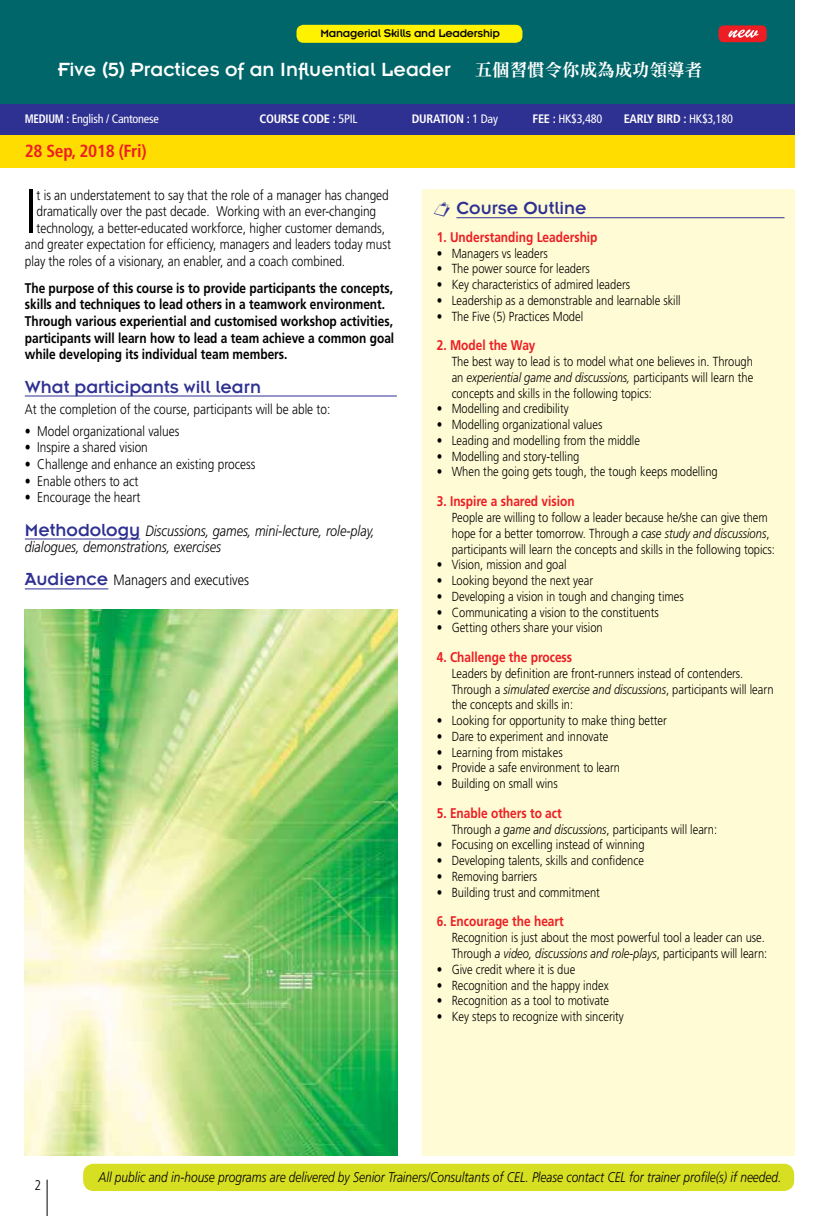
<style>
.page{position:relative;width:819px;height:1216px;background:#fff}
.page>*{position:absolute;margin:0;border:0;box-sizing:border-box;transform-origin:0 0}
.t1{font:300 61.6px "Frutiger LT Std";color:#000;scale:.85 1}
.t2{font:21px "Insignia LT Std";color:#fff}
.t3{font:19.25px "Insignia LT Std";color:#2e3092}
.t4{font:700 condensed 17.5px "Frutiger LT Std";letter-spacing:-.02em;color:#ed1d24}
.t5{font:17.5px "DF Ming HK W9";color:#fff}
.t6{font:italic 300 14.88px/16.6px "Frutiger LT Std";color:#000;scale:.85 1}
.t7{font:300 14.88px "Frutiger LT Std";color:#000;scale:.85 1}
.t8{font:300 14px "Frutiger LT Std";color:#000;scale:.85 1}
.t9{font:700 14px/16.6px "Frutiger LT Std";color:#000;scale:.85 1}
.t10{font:italic 300 14px "Frutiger LT Std";color:#000;scale:.85 1}
.t11{font:700 14px "Frutiger LT Std";color:#ed1d24;scale:.85 1}
.t12{font:300 condensed 14px "Frutiger LT Std";color:#000}
.t13{font:300 13.12px/15.8px "Frutiger LT Std";color:#000;scale:.85 1}
.t14{font:700 condensed 12.25px "Frutiger LT Std";letter-spacing:-.02em;color:#fff}
.t15{font:condensed 12.25px "Frutiger LT Std";letter-spacing:-.02em;color:#fff}
.t16{font:12.25px "Insignia LT Std";letter-spacing:-.02em;color:#000}
.s1{font-weight:700}
.s2{font-weight:400}
.s3{font-family:"Insignia LT Std";font-weight:400;font-style:normal;font-size:19.25px;color:#2e3092}
.s4{font-family:"Insignia LT Std";font-weight:400;font-size:19.25px;color:#2e3092}
.s5{font-style:italic}
</style>
<div class="page">
<div style="left:83px;top:1163px;width:711px;height:27px;background:#d7df23;border-radius:10px"></div>
<hr style="left:47px;top:1179px;width:1px;height:36px;background:#000">
<hr style="left:25px;top:395px;width:372px;height:1px;background:#2e3092">
<hr style="left:25px;top:538px;width:115px;height:1px;background:#2e3092">
<hr style="left:25px;top:588px;width:83px;height:1px;background:#2e3092">
<img style="left:24px;top:609px;width:373px;height:546px">
<div style="left:422px;top:189px;width:372px;height:966px;background:#fffcd5"></div>
<hr style="left:456px;top:217px;width:328px;height:1px;background:#2e3092">
<div style="left:0;top:0;width:794px;height:105px;background:#006669"></div>
<div style="left:0;top:105px;width:794px;height:30px;background:#2e3092"></div>
<div style="left:0;top:135px;width:794px;height:33px;background:#fd0"></div>
<div style="left:296px;top:25px;width:226px;height:18px;background:#fff200;border-radius:7px"></div>
<div style="left:718px;top:25px;width:48px;height:17px;background:#ed1d24;border-radius:5px"></div>
<svg style="left:728px;top:29px;width:30px;height:9px"></svg>
<hr style="left:818px;top:0;width:1px;height:117px;background:#006669">
<hr style="left:818px;top:148px;width:1px;height:32px;background:#fd0">
<p class="t16" style="left:320px;top:27px;width:181px">Managerial Skills and Leadership</p>
<h3 class="t5" style="left:474px;top:60px;width:229px">五個習慣令你成為成功領導者</h3>
<h2 class="t2" style="left:58px;top:59px;width:394px">Five (5) Practices of an Influential Leader</h2>
<p class="t15" style="left:25px;top:111px;width:135px"><span class="s1">MEDIUM :</span> English / Cantonese</p>
<p class="t14" style="left:259px;top:111px;width:99px">COURSE CODE : <span class="s2">5PIL</span></p>
<p class="t14" style="left:412px;top:111px;width:88px">DURATION : <span class="s2">1 Day</span></p>
<p class="t15" style="left:532px;top:111px;width:71px"><span class="s1">FEE :</span> HK$3,480</p>
<p class="t14" style="left:623px;top:111px;width:111px">EARLY BIRD : <span class="s2">HK$3,180</span></p>
<h3 class="t4" style="left:25px;top:140px;width:123px">28 Sep, 2018 (Fri)</h3>
<h1 class="t1" style="left:25px;top:177px;width:15px">I</h1>
<p class="t8" style="left:36px;top:187px;width:416px">t is an understatement to say that the role of a manager has changed</p>
<p class="t8" style="left:36px;top:203px;width:401px">dramatically over the past decade. Working with an ever-changing</p>
<p class="t8" style="left:36px;top:220px;width:411px">technology, a better-educated workforce, higher customer demands,</p>
<p class="t8" style="left:25px;top:237px;width:432px">and greater expectation for efficiency, managers and leaders today must</p>
<p class="t8" style="left:25px;top:253px;width:378px">play the roles of a visionary, an enabler, and a coach combined.</p>
<p class="t9" style="left:25px;top:279px;width:436px">The purpose of this course is to provide participants the concepts, skills and techniques to lead others in a teamwork environment.<br>Through various experiential and customised workshop activities, participants will learn how to lead a team achieve a common goal while developing its individual team members.</p>
<h3 class="t3" style="left:25px;top:376px;width:238px">What participants will learn</h3>
<p class="t8" style="left:25px;top:401px;width:361px">At the completion of the course, participants will be able to:</p>
<p class="t8" style="left:25px;top:423px;width:183px">• Model organizational values</p>
<p class="t8" style="left:25px;top:439px;width:146px">• Inspire a shared vision</p>
<p class="t8" style="left:25px;top:456px;width:273px">• Challenge and enhance an existing process</p>
<p class="t8" style="left:25px;top:473px;width:135px">• Enable others to act</p>
<p class="t8" style="left:25px;top:489px;width:137px">• Encourage the heart</p>
<p class="t6" style="left:25px;top:522px;width:413px"><span class="s3">Methodology</span> Discussions, games, mini-lecture, role-play, dialogues, demonstrations, exercises</p>
<p class="t7" style="left:25px;top:572px;width:265px"><span class="s4">Audience</span> Managers and executives</p>
<h3 class="t3" style="left:456px;top:198px;width:131px">Course Outline</h3>
<p class="t11" style="left:437px;top:229px;width:191px">1. Understanding Leadership</p>
<p class="t13" style="left:437px;top:245px;width:132px">• Managers vs leaders</p>
<p class="t13" style="left:437px;top:261px;width:181px">• The power source for leaders</p>
<p class="t13" style="left:437px;top:277px;width:229px">• Key characteristics of admired leaders</p>
<p class="t13" style="left:437px;top:293px;width:288px">• Leadership as a demonstrable and learnable skill</p>
<p class="t13" style="left:437px;top:308px;width:174px">• The Five (5) Practices Model</p>
<p class="t11" style="left:437px;top:337px;width:118px">2. Model the Way</p>
<p class="t13" style="left:451px;top:354px;width:356px;text-align:justify">The best way to lead is to model what one believes in. Through an <span class="s5">experiential game and discussions,</span> participants will learn the concepts and skills in the following topics:</p>
<p class="t13" style="left:437px;top:401px;width:157px">• Modelling and credibility</p>
<p class="t13" style="left:437px;top:417px;width:196px">• Modelling organizational values</p>
<p class="t13" style="left:437px;top:433px;width:240px">• Leading and modelling from the middle</p>
<p class="t13" style="left:437px;top:448px;width:169px">• Modelling and story-telling</p>
<p class="t13" style="left:437px;top:464px;width:332px">• When the going gets tough, the tough keeps modelling</p>
<p class="t11" style="left:437px;top:493px;width:164px">3. Inspire a shared vision</p>
<p class="t13" style="left:451px;top:510px;width:382px">People are willing to follow a leader because he/she can give them hope for a better tomorrow. Through <span class="s5">a case study and discussions</span>, participants will learn the concepts and skills in the following topics:</p>
<p class="t13" style="left:437px;top:557px;width:154px">• Vision, mission and goal</p>
<p class="t13" style="left:437px;top:573px;width:185px">• Looking beyond the next year</p>
<p class="t13" style="left:437px;top:588px;width:292px">• Developing a vision in tough and changing times</p>
<p class="t13" style="left:437px;top:604px;width:263px">• Communicating a vision to the constituents</p>
<p class="t13" style="left:437px;top:620px;width:197px">• Getting others share your vision</p>
<p class="t11" style="left:437px;top:649px;width:161px">4. Challenge the process</p>
<p class="t13" style="left:451px;top:665px;width:380px">Leaders by definition are front-runners instead of contenders.<br>Through a <span class="s5">simulated exercise and discussions</span>, participants will learn the concepts and skills in:</p>
<p class="t13" style="left:437px;top:713px;width:272px">• Looking for opportunity to make thing better</p>
<p class="t13" style="left:437px;top:728px;width:203px">• Dare to experiment and innovate</p>
<p class="t13" style="left:437px;top:744px;width:150px">• Learning from mistakes</p>
<p class="t13" style="left:437px;top:760px;width:217px">• Provide a safe environment to learn</p>
<p class="t13" style="left:437px;top:776px;width:144px">• Building on small wins</p>
<p class="t11" style="left:437px;top:804px;width:149px">5. Enable others to act</p>
<p class="t13" style="left:451px;top:821px;width:314px">Through <span class="s5">a game and discussions</span>, participants will learn:</p>
<p class="t13" style="left:437px;top:837px;width:246px">• Focusing on excelling instead of winning</p>
<p class="t13" style="left:437px;top:853px;width:245px">• Developing talents, skills and confidence</p>
<p class="t13" style="left:437px;top:868px;width:120px">• Removing barriers</p>
<p class="t13" style="left:437px;top:884px;width:193px">• Building trust and commitment</p>
<p class="t11" style="left:437px;top:913px;width:151px">6. Encourage the heart</p>
<p class="t13" style="left:451px;top:930px;width:373px">Recognition is just about the most powerful tool a leader can use.<br>Through <span class="s5">a video, discussions and role-plays</span>, participants will learn:</p>
<p class="t13" style="left:437px;top:961px;width:164px">• Give credit where it is due</p>
<p class="t13" style="left:437px;top:977px;width:204px">• Recognition and the happy index</p>
<p class="t13" style="left:437px;top:993px;width:204px">• Recognition as a tool to motivate</p>
<p class="t13" style="left:437px;top:1008px;width:221px">• Key steps to recognize with sincerity</p>
<p class="t12" style="left:35px;top:1177px;width:8px">2</p>
<p class="t10" style="left:98px;top:1168px;width:805px">All public and in-house programs are delivered by Senior Trainers/Consultants of CEL. Please contact CEL for trainer profile(s) if needed.</p>
</div>
